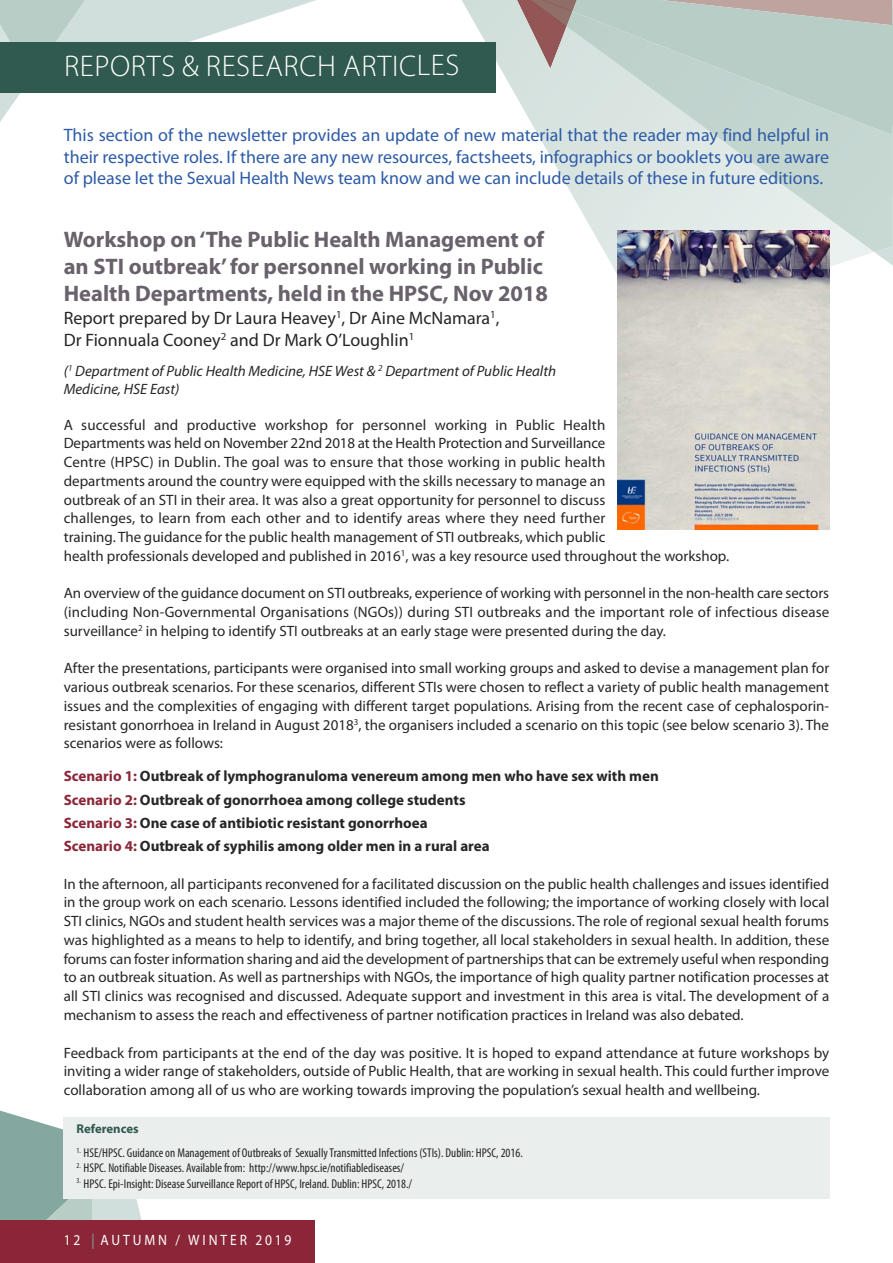
<style>
.page{position:relative;width:893px;height:1263px;background:#fff}
.page>*{position:absolute;margin:0;border:0;box-sizing:border-box;transform-origin:0 0}
.t1{font:300 30px "Myriad Pro";letter-spacing:.02em;color:#fff}
.t2{font:700 22.5px/27px "Myriad Pro";color:#69616b}
.t3{font:18px/21.6px "Myriad Pro";color:#2d5ba7;text-align:justify}
.t4{font:18px "Myriad Pro";color:#272526}
.t5{font:15px/18.8px "Myriad Pro";color:#272526;text-align:justify}
.t6{font:700 15px "Myriad Pro";color:#272526}
.t7{font:italic 15px/18px "Myriad Pro";color:#272526}
.t8{font:15px "Myriad Pro";letter-spacing:.22em;color:#fff;scale:.9 1}
.t9{font:condensed 12.75px "Myriad Pro";color:#272526}
.t10{font:700 12.75px "Myriad Pro";color:#30594f}
.s1{color:#8b2638}
.s2{color:#84a79f}
</style>
<div class="page">
<svg style="left:462px;top:0;width:368px;height:327px"></svg>
<svg style="left:0;top:0;width:316px;height:122px"></svg>
<svg style="left:505px;top:0;width:388px;height:299px"></svg>
<svg style="left:0;top:1110px;width:157px;height:110px"></svg>
<div style="left:0;top:1220px;width:315px;height:43px;background:#8b2638"></div>
<div style="left:0;top:42px;width:496px;height:51px;background:#30594f"></div>
<img style="left:617px;top:230px;width:212px;height:300px">
<div style="left:64px;top:1118px;width:766px;height:81px;background:#eaeeed"></div>
<p class="t1" style="left:64px;top:48px;width:397px">REPORTS &amp; RESEARCH ARTICLES</p>
<p class="t3" style="left:64px;top:126px;width:767px">This section of the newsletter provides an update of new material that the reader may find helpful in their respective roles. If there are any new resources, factsheets, infographics or booklets you are aware of please let the Sexual Health News team know and we can include details of these in future editions.</p>
<p class="t2" style="left:64px;top:227px;width:482px">Workshop on ‘The Public Health Management of</p>
<p class="t2" style="left:64px;top:254px;width:486px">an STI outbreak’ for personnel working in Public<br>Health Departments, held in the HPSC, Nov 2018</p>
<p class="t4" style="left:64px;top:311px;width:437px">Report prepared by Dr Laura Heavey<sup>1</sup>, Dr Aine McNamara<sup>1</sup>,</p>
<p class="t4" style="left:64px;top:333px;width:352px">Dr Fionnuala Cooney<sup>2</sup> and Dr Mark O’Loughlin<sup>1</sup></p>
<p class="t7" style="left:64px;top:363px;width:494px">(<sup>1</sup> Department of Public Health Medicine, HSE West &amp; <sup>2</sup> Department of Public Health<br>Medicine, HSE East)</p>
<p class="t5" style="left:64px;top:416px;width:667px;text-align:left">A successful and productive workshop for personnel working in Public Health<br>Departments was held on November 22nd 2018 at the Health Protection and Surveillance<br>Centre (HPSC) in Dublin. The goal was to ensure that those working in public health<br>departments around the country were equipped with the skills necessary to manage an<br>outbreak of an STI in their area. It was also a great opportunity for personnel to discuss<br>challenges, to learn from each other and to identify areas where they need further<br>training. The guidance for the public health management of STI outbreaks, which public<br>health professionals developed and published in 2016<sup>1</sup>, was a key resource used throughout the workshop.</p>
<p class="t5" style="left:64px;top:585px;width:767px">An overview of the guidance document on STI outbreaks, experience of working with personnel in the non-health care sectors (including Non-Governmental Organisations (NGOs)) during STI outbreaks and the important role of infectious disease surveillance<sup>2</sup> in helping to identify STI outbreaks at an early stage were presented during the day.</p>
<p class="t5" style="left:64px;top:660px;width:767px">After the presentations, participants were organised into small working groups and asked to devise a management plan for various outbreak scenarios. For these scenarios, different STIs were chosen to reflect a variety of public health management issues and the complexities of engaging with different target populations. Arising from the recent case of cephalosporin&shy;resistant gonorrhoea in Ireland in August 2018<sup>3</sup>, the organisers included a scenario on this topic (see below scenario 3). The scenarios were as follows:</p>
<p class="t6" style="left:64px;top:771px;width:597px"><span class="s1">Scenario 1:</span> Outbreak of lymphogranuloma venereum among men who have sex with men</p>
<p class="t6" style="left:64px;top:794px;width:403px"><span class="s1">Scenario 2:</span> Outbreak of gonorrhoea among college students</p>
<p class="t6" style="left:64px;top:817px;width:365px"><span class="s1">Scenario 3:</span> One case of antibiotic resistant gonorrhoea</p>
<p class="t6" style="left:64px;top:840px;width:427px"><span class="s1">Scenario 4:</span> Outbreak of syphilis among older men in a rural area</p>
<p class="t5" style="left:64px;top:875px;width:767px">In the afternoon, all participants reconvened for a facilitated discussion on the public health challenges and issues identified in the group work on each scenario. Lessons identified included the following; the importance of working closely with local STI clinics, NGOs and student health services was a major theme of the discussions. The role of regional sexual health forums was highlighted as a means to help to identify, and bring together, all local stakeholders in sexual health. In addition, these forums can foster information sharing and aid the development of partnerships that can be extremely useful when responding to an outbreak situation. As well as partnerships with NGOs, the importance of high quality partner notification processes at all STI clinics was recognised and discussed. Adequate support and investment in this area is vital. The development of a mechanism to assess the reach and effectiveness of partner notification practices in Ireland was also debated.</p>
<p class="t5" style="left:64px;top:1044px;width:767px">Feedback from participants at the end of the day was positive. It is hoped to expand attendance at future workshops by inviting a wider range of stakeholders, outside of Public Health, that are working in sexual health. This could further improve collaboration among all of us who are working towards improving the population’s sexual health and wellbeing.</p>
<p class="t10" style="left:77px;top:1123px;width:64px">References</p>
<p class="t9" style="left:77px;top:1148px;width:448px"><sup>1.</sup> HSE/HPSC. Guidance on Management of Outbreaks of Sexually Transmitted Infections (STIs). Dublin: HPSC, 2016.</p>
<p class="t9" style="left:77px;top:1163px;width:329px"><sup>2.</sup> HSPC. Notifiable Diseases. Available from: http://www.hpsc.ie/notifiablediseases/</p>
<p class="t9" style="left:77px;top:1179px;width:337px"><sup>3.</sup> HPSC. Epi-Insight: Disease Surveillance Report of HPSC, Ireland. Dublin: HPSC, 2018./</p>
<p class="t8" style="left:64px;top:1235px;width:254px">12 <span class="s2">|</span> AUTUMN / WINTER 2019</p>
</div>
